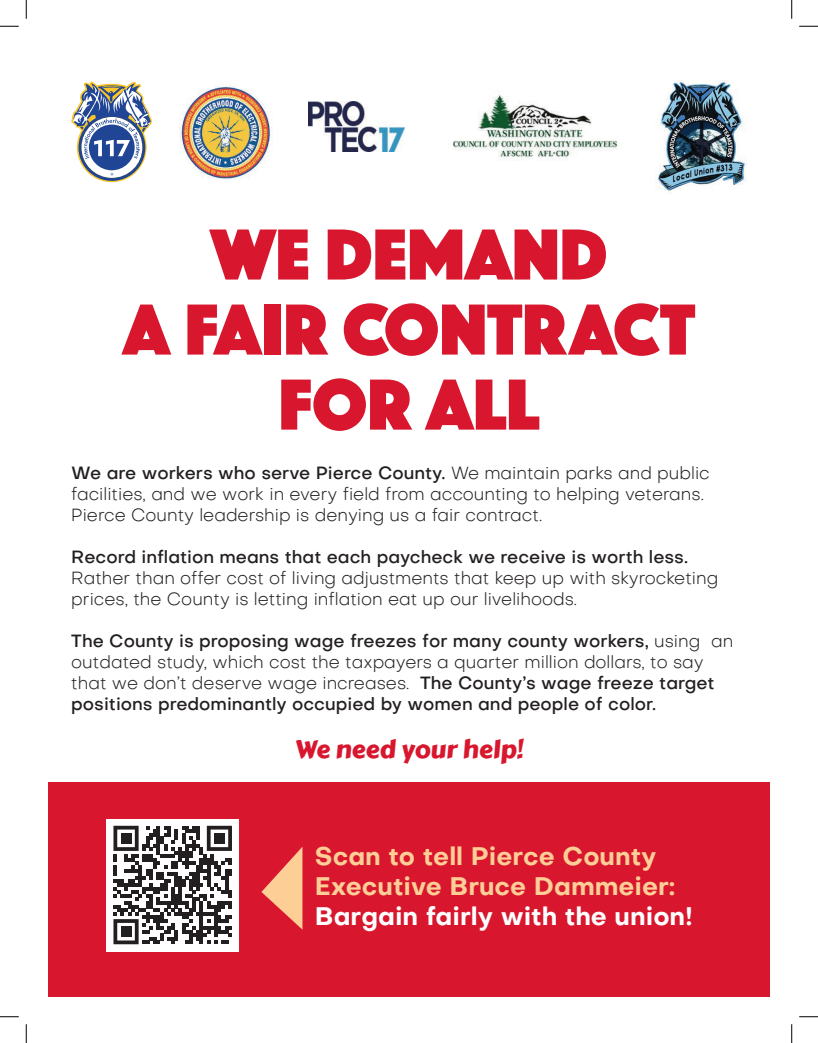
<style>
.page{position:relative;width:818px;height:1043px;background:#fff}
.page>*{position:absolute;margin:0;border:0;box-sizing:border-box;transform-origin:0 0}
.t1{font:75px/75px "Phosphate Solid";color:#d8172e;text-align:center}
.t2{font:700 25px/30px "Objectivity";color:#fece97}
.t3{font:700 25px "Objectivity";color:#fff}
.t4{font:25px "Carter One";color:#d8172e}
.t5{font:300 17.5px/21px "Objectivity";color:#231f20}
.t6{font:500 17.5px/21px "Objectivity";color:#231f20}
.s1{font-weight:500}
.s2{font-weight:300}
</style>
<div class="page">
<div style="left:49px;top:782px;width:721px;height:214px;background:#d8172e"></div>
<img style="left:655px;top:81px;width:91px;height:110px">
<img style="left:453px;top:94px;width:165px;height:64px">
<img style="left:308px;top:101px;width:96px;height:51px">
<img style="left:179px;top:86px;width:93px;height:93px">
<svg style="left:71px;top:81px;width:81px;height:101px"></svg>
<div style="left:106px;top:818px;width:133px;height:133px;background:#fff"></div>
<svg style="left:113px;top:825px;width:119px;height:119px"></svg>
<div style="left:121px;top:833px;width:10px;height:10px;background:#231f20"></div>
<div style="left:214px;top:833px;width:11px;height:10px;background:#231f20"></div>
<div style="left:121px;top:926px;width:10px;height:11px;background:#231f20"></div>
<svg style="left:261px;top:847px;width:41px;height:82px"></svg>
<svg style="left:0;top:25px;width:19px;height:2px"></svg>
<svg style="left:799px;top:25px;width:19px;height:2px"></svg>
<svg style="left:0;top:1016px;width:19px;height:1px"></svg>
<svg style="left:799px;top:1016px;width:19px;height:1px"></svg>
<svg style="left:25px;top:0;width:2px;height:19px"></svg>
<svg style="left:25px;top:1024px;width:2px;height:18px"></svg>
<svg style="left:791px;top:0;width:1px;height:19px"></svg>
<svg style="left:791px;top:1024px;width:1px;height:18px"></svg>
<p class="t1" style="left:210px;top:213px;width:398px">WE DEMAND</p>
<p class="t1" style="left:123px;top:288px;width:573px">A FAIR CONTRACT<br>FOR ALL</p>
<p class="t5" style="left:71px;top:462px;width:640px"><span class="s1">We are workers who serve Pierce County.</span> We maintain parks and public facilities, and we work in every field from accounting to helping veterans.<br>Pierce County leadership is denying us a fair contract.</p>
<p class="t5" style="left:71px;top:546px;width:648px"><span class="s1">Record inflation means that each paycheck we receive is worth less.<br></span>Rather than offer cost of living adjustments that keep up with skyrocketing prices, the County is letting inflation eat up our livelihoods.</p>
<p class="t6" style="left:71px;top:630px;width:663px">The County is proposing wage freezes for many county workers, <span class="s2">using an outdated study, which cost the taxpayers a quarter million dollars, to say that we don’t deserve wage increases.</span> The County’s wage freeze target positions predominantly occupied by women and people of color.</p>
<p class="t4" style="left:295px;top:730px;width:230px">We need your help!</p>
<p class="t2" style="left:315px;top:840px;width:362px">Scan to tell Pierce County<br>Executive Bruce Dammeier:</p>
<p class="t3" style="left:315px;top:897px;width:379px">Bargain fairly with the union!</p>
</div>
